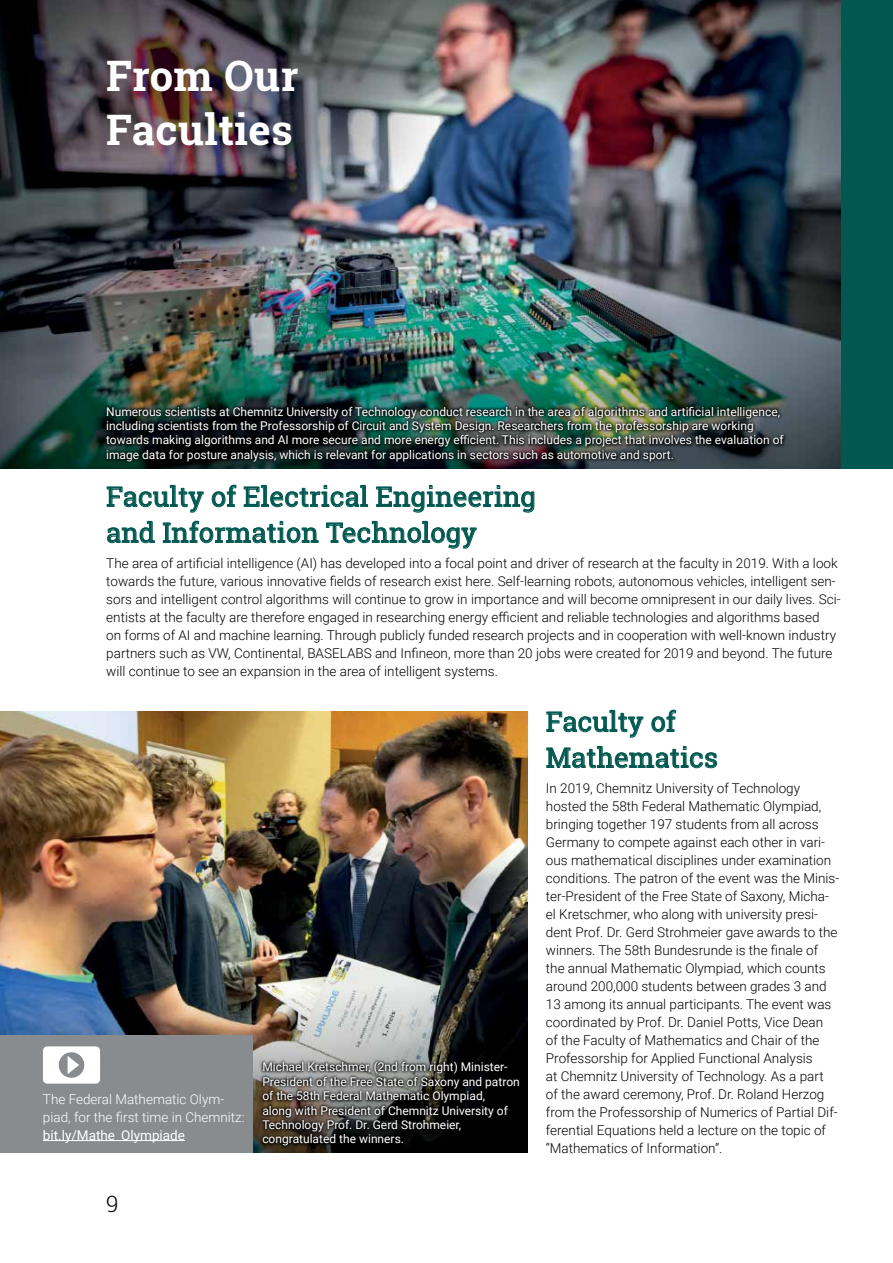
<style>
.page{position:relative;width:893px;height:1263px;background:#fff}
.page>*{position:absolute;margin:0;border:0;box-sizing:border-box;transform-origin:0 0}
.Überschrift_001{font:700 42px/54px "Roboto Slab";letter-spacing:.01em;color:#fff}
.Überschrift_002_neu{font:27px/36px "Roboto Slab";letter-spacing:.01em;color:#005850}
.t1{font:300 22.5px "Roboto Slab";color:#000}
.Fließtext_am_Raster{font:300 13.5px/18px "Roboto";color:#000}
.Fließtext_am_Raster-2{font:300 13.5px/18px "Roboto";color:#fff}
.Fließtext_am_Raster-3{font:13.5px "Roboto";color:#fff}
.Bildtext{font:12px/14.4px "Roboto";color:#fff}
</style>
<div class="page">
<img style="left:0;top:0;width:842px;height:468px">
<svg style="left:547px;top:711px;width:96px;height:26px"></svg>
<svg style="left:652px;top:710px;width:24px;height:22px"></svg>
<svg style="left:547px;top:747px;width:170px;height:21px"></svg>
<svg style="left:107px;top:486px;width:96px;height:26px"></svg>
<svg style="left:212px;top:485px;width:24px;height:22px"></svg>
<svg style="left:244px;top:486px;width:124px;height:21px"></svg>
<svg style="left:376px;top:486px;width:158px;height:26px"></svg>
<svg style="left:107px;top:522px;width:48px;height:21px"></svg>
<svg style="left:163px;top:521px;width:155px;height:22px"></svg>
<svg style="left:326px;top:522px;width:150px;height:26px"></svg>
<img style="left:0;top:711px;width:528px;height:441px">
<div style="left:0;top:1035px;width:252px;height:117px;background:#898c8e"></div>
<hr style="left:43px;top:1140px;width:142px;height:1px;background:#fff">
<svg style="left:43px;top:1046px;width:57px;height:37px"></svg>
<svg style="left:259px;top:1058px;width:263px;height:91px;background:#2b2927"></svg>
<img style="left:103px;top:403px;width:684px;height:61px">
<div style="left:842px;top:0;width:51px;height:468px;background:#005850"></div>
<p class="Überschrift_001" style="left:106px;top:48px;width:194px">From Our<br>Faculties</p>
<p class="Bildtext" style="left:106px;top:404px;width:679px">Numerous scientists at Chemnitz University of Technology conduct research in the area of algorithms and artificial intelligence, including scientists from the Professorship of Circuit and System Design. Researchers from the professorship are working towards making algorithms and AI more secure and more energy efficient. This includes a project that involves the evaluation of image data for posture analysis, which is relevant for applications in sectors such as automotive and sport.</p>
<p class="Überschrift_002_neu" style="left:106px;top:478px;width:431px">Faculty of Electrical Engineering and Information Technology</p>
<p class="Fließtext_am_Raster" style="left:106px;top:554px;width:736px">The area of artificial intelligence (AI) has developed into a focal point and driver of research at the faculty in 2019. With a look towards the future, various innovative fields of research exist here. Self-learning robots, autonomous vehicles, intelligent sen&shy;sors and intelligent control algorithms will continue to grow in importance and will become omnipresent in our daily lives. Sci&shy;entists at the faculty are therefore engaged in researching energy efficient and reliable technologies and algorithms based<br>on forms of AI and machine learning. Through publicly funded research projects and in cooperation with well-known industry partners such as VW, Continental, BASELABS and Infineon, more than 20 jobs were created for 2019 and beyond. The future will continue to see an expansion in the area of intelligent systems.</p>
<p class="Fließtext_am_Raster-2" style="left:43px;top:1089px;width:203px">The Federal Mathematic Olym&shy;piad, for the first time in Chemnitz:</p>
<p class="Fließtext_am_Raster-3" style="left:43px;top:1125px;width:144px">bit.ly/Mathe_Olympiade</p>
<p class="Bildtext" style="left:262px;top:1059px;width:259px">Michael Kretschmer, (2nd from right) Minister-President of the Free State of Saxony and patron of the 58th Federal Mathematic Olympiad,<br>along with President of Chemnitz University of Technology Prof. Dr. Gerd Strohmeier, congratulated the winners.</p>
<h3 class="t1" style="left:106px;top:1188px;width:14px">9</h3>
<p class="Überschrift_002_neu" style="left:546px;top:703px;width:173px">Faculty of<br>Mathematics</p>
<p class="Fließtext_am_Raster" style="left:546px;top:779px;width:295px">In 2019, Chemnitz University of Technology hosted the 58th Federal Mathematic Olympiad, bringing together 197 students from all across Germany to compete against each other in vari&shy;ous mathematical disciplines under examination conditions. The patron of the event was the Minis&shy;ter-President of the Free State of Saxony, Micha&shy;el Kretschmer, who along with university presi&shy;dent Prof. Dr. Gerd Strohmeier gave awards to the winners. The 58th Bundesrunde is the finale of the annual Mathematic Olympiad, which counts around 200,000 students between grades 3 and 13 among its annual participants. The event was coordinated by Prof. Dr. Daniel Potts, Vice Dean<br>of the Faculty of Mathematics and Chair of the Professorship for Applied Functional Analysis<br>at Chemnitz University of Technology. As a part<br>of the award ceremony, Prof. Dr. Roland Herzog from the Professorship of Numerics of Partial Dif&shy;ferential Equations held a lecture on the topic of “Mathematics of Information”.</p>
</div>
